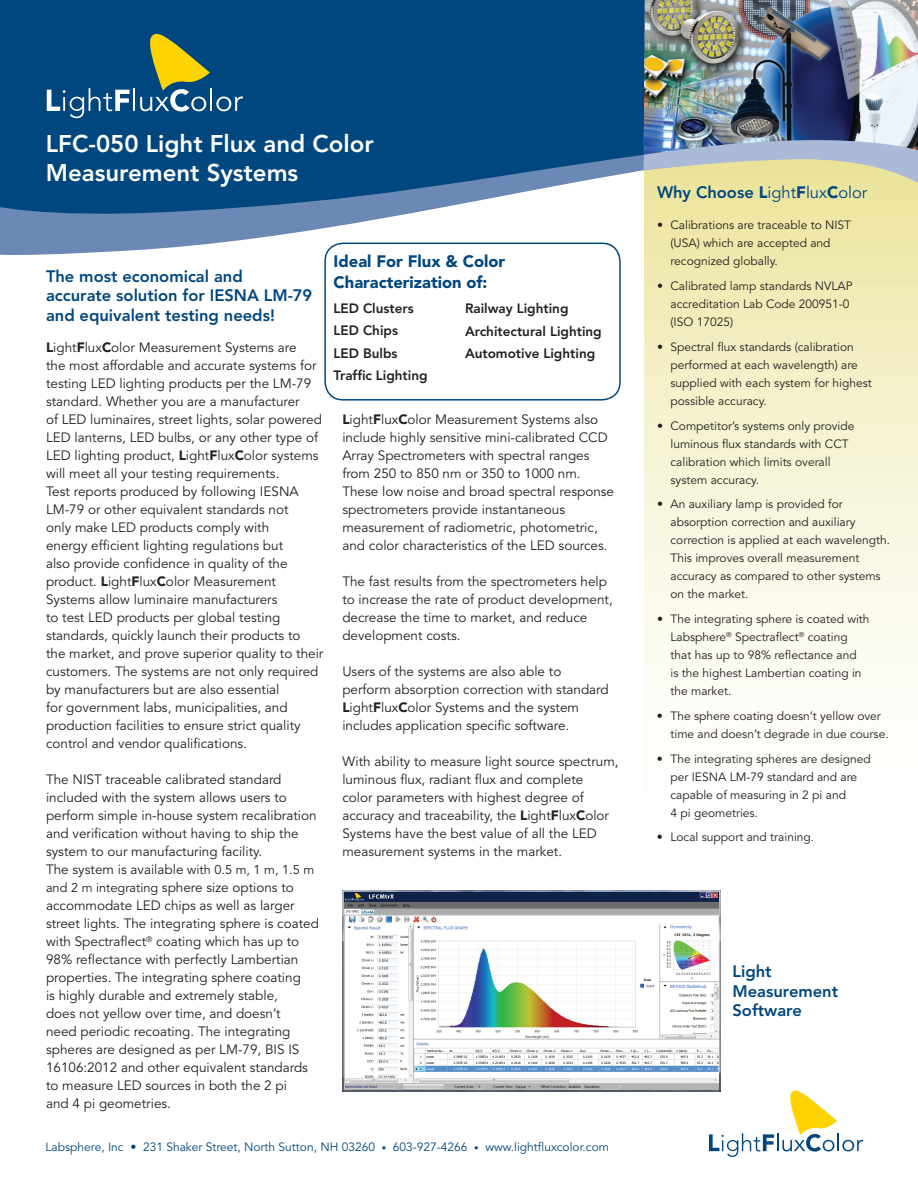
<style>
.page{position:relative;width:918px;height:1188px;background:#fff}
.page>*{position:absolute;margin:0;border:0;box-sizing:border-box;transform-origin:0 0}
.t1{font:800 24px/28.8px "Avenir";color:#fff}
.t2{font:800 16.5px/19.5px "Avenir";color:#00477f}
.t3{font:900 16.5px/21px "Avenir";color:#00477f}
.t4{font:16.5px "Avenir";color:#00477f}
.t5{font:13.5px/18px "Avenir";color:#231f20}
.t6{font:800 13.5px/22.5px "Avenir";color:#231f20}
.t7{font:12px/18px "Avenir";color:#231f20}
.t8{font:12px "Avenir";color:#00477f}
.s1{font-weight:900}
.s2{font-size:12.75px}
.s3{font-size:9px}
.s4{font-weight:800}
</style>
<div class="page">
<svg style="left:645px;top:259px;width:273px;height:418px;background:#f6f3d5"></svg>
<svg style="left:0;top:192px;width:918px;height:67px"></svg>
<img style="left:645px;top:0;width:273px;height:122px">
<svg style="left:0;top:0;width:645px;height:219px;background:#145489"></svg>
<div style="left:324px;top:243px;width:297px;height:158px;border:2px solid #00477f;border-radius:18px"></div>
<img style="left:644px;top:122px;width:274px;height:70px">
<svg style="left:709px;top:1091px;width:154px;height:66px"></svg>
<svg style="left:47px;top:88px;width:83px;height:30px"></svg>
<hr style="left:133px;top:88px;width:2px;height:23px;background:#fff">
<svg style="left:140px;top:34px;width:70px;height:78px;background:#668260"></svg>
<hr style="left:210px;top:88px;width:2px;height:23px;background:#fff">
<svg style="left:216px;top:97px;width:27px;height:14px"></svg>
<img style="left:342px;top:890px;width:379px;height:202px">
<h1 class="t1" style="left:46px;top:130px;width:329px">LFC-050 Light Flux and Color<br>Measurement Systems</h1>
<p class="t2" style="left:46px;top:266px;width:268px">The most economical and<br>accurate solution for IESNA LM-79 and equivalent testing needs!</p>
<p class="t5" style="left:46px;top:339px;width:279px"><span class="s1">L</span>ight<span class="s1">F</span>lux<span class="s1">C</span>olor Measurement Systems are<br>the most affordable and accurate systems for testing LED lighting products per the LM-79 standard. Whether you are a manufacturer<br>of LED luminaires, street lights, solar powered LED lanterns, LED bulbs, or any other type of LED lighting product, <span class="s1">L</span>ight<span class="s1">F</span>lux<span class="s1">C</span>olor systems will meet all your testing requirements.<br>Test reports produced by following IESNA LM-79 or other equivalent standards not<br>only make LED products comply with<br>energy efficient lighting regulations but<br>also provide confidence in quality of the product. <span class="s1">L</span>ight<span class="s1">F</span>lux<span class="s1">C</span>olor Measurement Systems allow luminaire manufacturers<br>to test LED products per global testing standards, quickly launch their products to<br>the market, and prove superior quality to their customers. The systems are not only required by manufacturers but are also essential<br>for government labs, municipalities, and production facilities to ensure strict quality control and vendor qualifications.</p>
<p class="t5" style="left:46px;top:771px;width:274px">The NIST traceable calibrated standard included with the system allows users to perform simple in-house system recalibration and verification without having to ship the system to our manufacturing facility.<br>The system is available <span class="s2">with 0.5 m, 1 m, 1.5 m and 2 m integrating</span> sphere size options to accommodate LED chips as well as larger street lights. The integrating sphere is coated with Spectraflect<sup>®</sup> coating which has up to 98% reflectance with perfectly Lambertian properties. The integrating sphere coating<br>is highly durable and extremely stable,<br>does not yellow over time, and doesn’t<br>need periodic recoating. The integrating spheres are designed as per LM-79, BIS IS 16106:2012 and other equivalent standards to measure LED sources in both the 2 pi<br>and 4 pi geometries.</p>
<p class="t3" style="left:334px;top:250px;width:173px">Ideal For Flux &amp; Color<br>Characterization of:</p>
<p class="t6" style="left:334px;top:297px;width:96px">LED Clusters<br>LED Chips<br>LED Bulbs<br>Traffic Lighting</p>
<p class="t6" style="left:465px;top:297px;width:138px">Railway Lighting<br>Architectural Lighting<br>Automotive Lighting</p>
<p class="t5" style="left:342px;top:411px;width:273px"><span class="s1">L</span>ight<span class="s1">F</span>lux<span class="s1">C</span>olor Measurement Systems also include highly sensitive mini-calibrated CCD Array Spectrometers with spectral ranges from 250 to 850 nm or 350 to 1000 nm.<br>These low noise and broad spectral response spectrometers provide instantaneous measurement of radiometric, photometric, and color characteristics of the LED sources.</p>
<p class="t5" style="left:342px;top:573px;width:272px">The fast results from the spectrometers help to increase the rate of product development, decrease the time to market, and reduce development costs.</p>
<p class="t5" style="left:342px;top:663px;width:268px">Users of the systems are also able to perform absorption correction with standard <span class="s1">L</span>ight<span class="s1">F</span>lux<span class="s1">C</span>olor Systems and the system includes application specific software.</p>
<p class="t5" style="left:342px;top:753px;width:278px">With ability to measure light source spectrum, luminous flux, radiant flux and complete<br>color parameters with highest degree of accuracy and traceability, the <span class="s1">L</span>ight<span class="s1">F</span>lux<span class="s1">C</span>olor Systems have the best value of all the LED measurement systems in the market.</p>
<p class="t8" style="left:46px;top:1140px;width:565px">Labsphere, Inc • 231 Shaker Street, North Sutton, NH 03260 <span class="s3">•</span> 603-927-4266 <span class="s3">•</span> www.lightfluxcolor.com</p>
<p class="t4" style="left:657px;top:183px;width:212px"><span class="s4">Why Choose</span> <span class="s1">L</span>ight<span class="s1">F</span>lux<span class="s1">C</span>olor</p>
<p class="t7" style="left:670px;top:217px;width:182px;text-indent:-14px">• Calibrations are traceable to NIST (USA) which are accepted and recognized globally.</p>
<p class="t7" style="left:670px;top:277px;width:184px;text-indent:-14px">• Calibrated lamp standards NVLAP accreditation Lab Code 200951-0 (ISO 17025)</p>
<p class="t7" style="left:670px;top:338px;width:203px;text-indent:-14px">• Spectral flux standards (calibration performed at each wavelength) are supplied with each system for highest possible accuracy.</p>
<p class="t7" style="left:670px;top:417px;width:185px;text-indent:-14px">• Competitor’s systems only provide luminous flux standards with CCT calibration which limits overall system accuracy.</p>
<p class="t7" style="left:670px;top:496px;width:221px;text-indent:-14px">• An auxiliary lamp is provided for absorption correction and auxiliary correction is applied at each wavelength.<br>This improves overall measurement accuracy as compared to other systems on the market.</p>
<p class="t7" style="left:670px;top:610px;width:201px;text-indent:-13px">• The integrating sphere is coated with<br>Labsphere<sup>®</sup> Spectraflect<sup>®</sup> coating that has up to 98% reflectance and<br>is the highest Lambertian coating in the market.</p>
<p class="t7" style="left:670px;top:707px;width:220px;text-indent:-14px">• The sphere coating doesn’t yellow over time and doesn’t degrade in due course.</p>
<p class="t7" style="left:670px;top:750px;width:202px;text-indent:-14px">• The integrating spheres are designed per IESNA LM-79 standard and are capable of measuring in 2 pi and<br>4 pi geometries.</p>
<p class="t7" style="left:657px;top:829px;width:159px">• Local support and training.</p>
<p class="t2" style="left:732px;top:962px;width:107px">Light<br>Measurement<br>Software</p>
</div>
